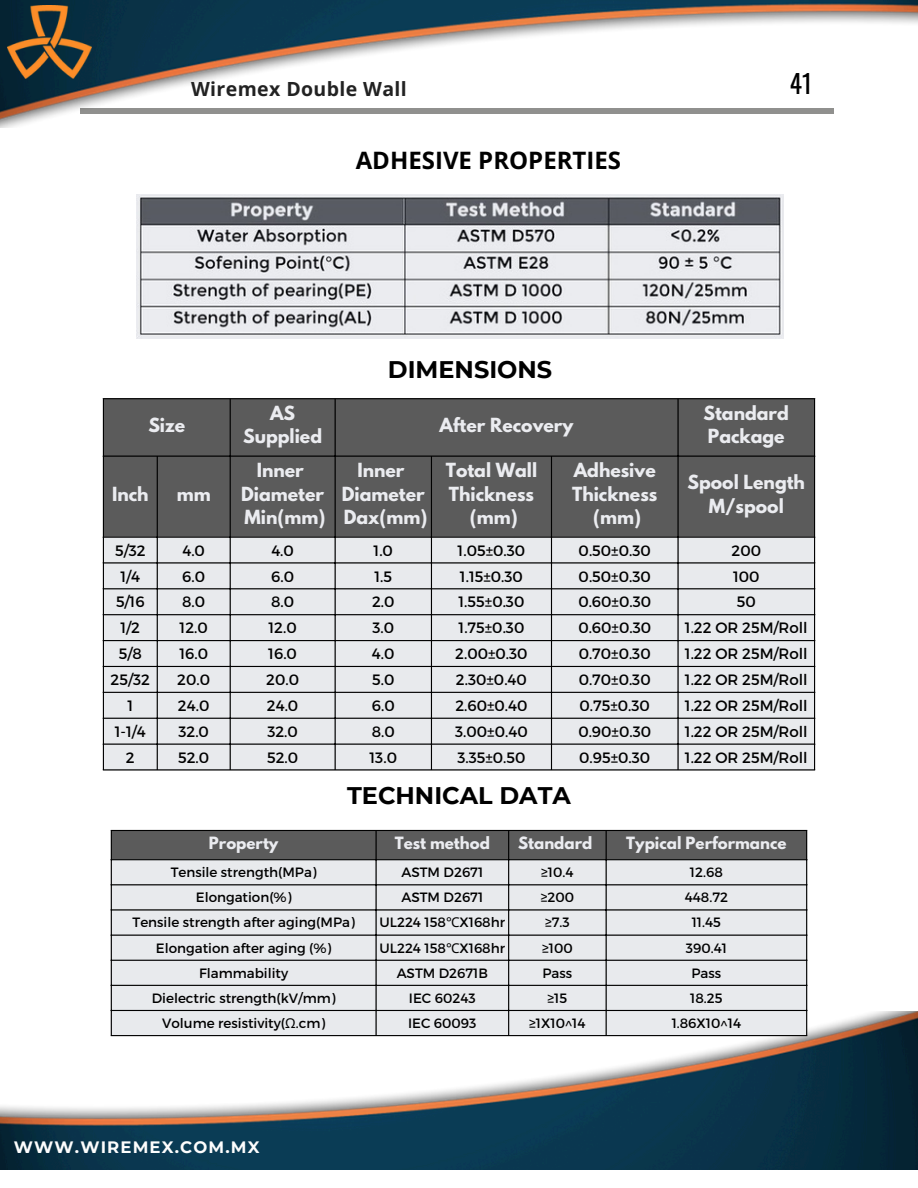
<style>
.page{position:relative;width:918px;height:1188px;background:#fff}
.page>*{position:absolute;margin:0;border:0;box-sizing:border-box;transform-origin:0 0}
.t1{font:25.35px "Oswald";color:#000}
.t2{font:700 24px "Montserrat";color:#000}
.t3{font:700 24px "Open Sans";color:#000}
.t4{font:700 19.5px "Open Sans";letter-spacing:.02em;color:#222}
.t5{font:700 17.25px/23.7px "League Spartan";color:#ebecf0;text-align:center}
.t6{font:700 16.5px "Montserrat";letter-spacing:.07em;color:#fdfdfd}
.t7{font:15px "Montserrat";color:#000}
.t8{font:700 15px "League Spartan";color:#ebecf0}
.t9{font:13.5px "Montserrat";color:#000}
.s1{font-family:"Noto Sans"}
</style>
<div class="page">
<img style="left:0;top:0;width:918px;height:128px">
<img style="left:7px;top:6px;width:85px;height:73px">
<img style="left:0;top:1012px;width:918px;height:157px">
<div style="left:112px;top:831px;width:694px;height:28px;background:#5b5b5b"></div>
<div style="left:112px;top:860px;width:694px;height:175px;background:#e8eaed"></div>
<hr style="left:111px;top:831px;width:1px;height:204px;background:#000">
<hr style="left:375px;top:831px;width:2px;height:204px;background:#000">
<hr style="left:508px;top:831px;width:1px;height:204px;background:#000">
<hr style="left:606px;top:831px;width:1px;height:204px;background:#000">
<hr style="left:806px;top:831px;width:1px;height:204px;background:#000">
<hr style="left:111px;top:830px;width:696px;height:1px;background:#000">
<hr style="left:111px;top:859px;width:696px;height:1px;background:#000">
<hr style="left:111px;top:884px;width:696px;height:1px;background:#000">
<hr style="left:111px;top:909px;width:696px;height:2px;background:#000">
<hr style="left:111px;top:935px;width:696px;height:1px;background:#000">
<hr style="left:111px;top:960px;width:696px;height:1px;background:#000">
<hr style="left:111px;top:985px;width:696px;height:1px;background:#000">
<hr style="left:111px;top:1010px;width:696px;height:1px;background:#000">
<hr style="left:111px;top:1035px;width:696px;height:1px;background:#000">
<div style="left:104px;top:399px;width:710px;height:138px;background:#5b5b5b"></div>
<div style="left:104px;top:538px;width:710px;height:231px;background:#e8eaed"></div>
<hr style="left:103px;top:399px;width:1px;height:370px;background:#000">
<hr style="left:157px;top:457px;width:1px;height:312px;background:#000">
<hr style="left:230px;top:399px;width:1px;height:370px;background:#000">
<hr style="left:335px;top:399px;width:1px;height:370px;background:#000">
<hr style="left:431px;top:457px;width:1px;height:312px;background:#000">
<hr style="left:551px;top:457px;width:1px;height:312px;background:#000">
<hr style="left:677px;top:399px;width:2px;height:370px;background:#000">
<hr style="left:814px;top:399px;width:1px;height:370px;background:#000">
<hr style="left:103px;top:398px;width:712px;height:1px;background:#000">
<hr style="left:103px;top:456px;width:712px;height:1px;background:#000">
<hr style="left:103px;top:537px;width:712px;height:1px;background:#000">
<hr style="left:103px;top:562px;width:712px;height:2px;background:#000">
<hr style="left:103px;top:588px;width:712px;height:1px;background:#000">
<hr style="left:103px;top:614px;width:712px;height:1px;background:#000">
<hr style="left:103px;top:640px;width:712px;height:1px;background:#000">
<hr style="left:103px;top:666px;width:712px;height:1px;background:#000">
<hr style="left:103px;top:692px;width:712px;height:1px;background:#000">
<hr style="left:103px;top:718px;width:712px;height:1px;background:#000">
<hr style="left:103px;top:744px;width:712px;height:1px;background:#000">
<hr style="left:103px;top:769px;width:712px;height:2px;background:#000">
<img style="left:137px;top:195px;width:647px;height:144px">
<h2 class="t4" style="left:191px;top:76px;width:217px">Wiremex Double Wall</h2>
<p class="t1" style="left:790px;top:64px;width:24px">41</p>
<p class="t3" style="left:356px;top:143px;width:267px">ADHESIVE PROPERTIES</p>
<p class="t5" style="left:148px;top:415px;width:38px">Size</p>
<p class="t5" style="left:112px;top:484px;width:38px">Inch</p>
<p class="t5" style="left:177px;top:484px;width:35px">mm</p>
<h1 class="t2" style="left:388px;top:355px;width:166px">DIMENSIONS</h1>
<p class="t5" style="left:243px;top:403px;width:80px">AS<br>Supplied</p>
<p class="t5" style="left:440px;top:415px;width:135px">After Recovery</p>
<p class="t5" style="left:241px;top:460px;width:86px">Inner<br>Diameter<br>Min(mm)</p>
<p class="t5" style="left:342px;top:460px;width:87px">Inner<br>Diameter<br>Dax(mm)</p>
<p class="t5" style="left:446px;top:460px;width:93px">Total Wall<br>Thickness (mm)</p>
<p class="t5" style="left:572px;top:460px;width:87px">Adhesive<br>Thickness (mm)</p>
<p class="t5" style="left:704px;top:403px;width:87px;text-align:left">Standard<br>Package</p>
<p class="t5" style="left:688px;top:473px;width:119px">Spool Length<br>M/spool</p>
<p class="t7" style="left:115px;top:541px;width:32px">5/32</p>
<p class="t7" style="left:182px;top:541px;width:24px">4.0</p>
<p class="t7" style="left:271px;top:541px;width:24px">4.0</p>
<p class="t7" style="left:374px;top:541px;width:21px">1.0</p>
<p class="t7" style="left:458px;top:541px;width:69px">1.05±0.30</p>
<p class="t7" style="left:579px;top:541px;width:74px">0.50±0.30</p>
<p class="t7" style="left:732px;top:541px;width:31px">200</p>
<p class="t7" style="left:120px;top:566px;width:21px">1/4</p>
<p class="t7" style="left:182px;top:566px;width:24px">6.0</p>
<p class="t7" style="left:271px;top:566px;width:24px">6.0</p>
<p class="t7" style="left:374px;top:566px;width:19px">1.5</p>
<p class="t7" style="left:460px;top:566px;width:65px">1.15±0.30</p>
<p class="t7" style="left:579px;top:566px;width:74px">0.50±0.30</p>
<p class="t7" style="left:733px;top:566px;width:28px">100</p>
<p class="t7" style="left:116px;top:592px;width:30px">5/16</p>
<p class="t7" style="left:182px;top:592px;width:25px">8.0</p>
<p class="t7" style="left:271px;top:592px;width:25px">8.0</p>
<p class="t7" style="left:372px;top:592px;width:24px">2.0</p>
<p class="t7" style="left:459px;top:592px;width:67px">1.55±0.30</p>
<p class="t7" style="left:578px;top:592px;width:74px">0.60±0.30</p>
<p class="t7" style="left:737px;top:592px;width:21px">50</p>
<p class="t7" style="left:121px;top:618px;width:21px">1/2</p>
<p class="t7" style="left:180px;top:618px;width:30px">12.0</p>
<p class="t7" style="left:269px;top:618px;width:30px">12.0</p>
<p class="t7" style="left:372px;top:618px;width:23px">3.0</p>
<p class="t7" style="left:459px;top:618px;width:67px">1.75±0.30</p>
<p class="t7" style="left:578px;top:618px;width:74px">0.60±0.30</p>
<p class="t7" style="left:685px;top:618px;width:124px">1.22 OR 25M/Roll</p>
<p class="t7" style="left:119px;top:644px;width:25px">5/8</p>
<p class="t7" style="left:179px;top:644px;width:30px">16.0</p>
<p class="t7" style="left:268px;top:644px;width:30px">16.0</p>
<h1 class="t7" style="left:372px;top:644px;width:24px">4.0</h1>
<p class="t7" style="left:455px;top:644px;width:74px">2.00±0.30</p>
<p class="t7" style="left:579px;top:644px;width:74px">0.70±0.30</p>
<p class="t7" style="left:685px;top:644px;width:124px">1.22 OR 25M/Roll</p>
<p class="t7" style="left:111px;top:670px;width:41px">25/32</p>
<p class="t7" style="left:177px;top:670px;width:34px">20.0</p>
<p class="t7" style="left:266px;top:670px;width:34px">20.0</p>
<p class="t7" style="left:372px;top:670px;width:24px">5.0</p>
<p class="t7" style="left:456px;top:670px;width:72px">2.30±0.40</p>
<p class="t7" style="left:579px;top:670px;width:74px">0.70±0.30</p>
<p class="t7" style="left:685px;top:670px;width:124px">1.22 OR 25M/Roll</p>
<p class="t7" style="left:127px;top:696px;width:7px">1</p>
<p class="t7" style="left:178px;top:696px;width:33px">24.0</p>
<p class="t7" style="left:267px;top:696px;width:33px">24.0</p>
<p class="t7" style="left:372px;top:696px;width:24px">6.0</p>
<p class="t7" style="left:455px;top:696px;width:74px">2.60±0.40</p>
<p class="t7" style="left:580px;top:696px;width:72px">0.75±0.30</p>
<p class="t7" style="left:685px;top:696px;width:124px">1.22 OR 25M/Roll</p>
<p class="t7" style="left:115px;top:722px;width:33px">1-1/4</p>
<p class="t7" style="left:178px;top:722px;width:32px">32.0</p>
<p class="t7" style="left:267px;top:722px;width:32px">32.0</p>
<p class="t7" style="left:372px;top:722px;width:25px">8.0</p>
<p class="t7" style="left:455px;top:722px;width:74px">3.00±0.40</p>
<p class="t7" style="left:578px;top:722px;width:74px">0.90±0.30</p>
<p class="t7" style="left:685px;top:722px;width:124px">1.22 OR 25M/Roll</p>
<p class="t7" style="left:126px;top:748px;width:10px">2</p>
<p class="t7" style="left:178px;top:748px;width:33px">52.0</p>
<p class="t7" style="left:267px;top:748px;width:33px">52.0</p>
<p class="t7" style="left:370px;top:748px;width:29px">13.0</p>
<p class="t7" style="left:457px;top:748px;width:70px">3.35±0.50</p>
<p class="t7" style="left:579px;top:748px;width:73px">0.95±0.30</p>
<p class="t7" style="left:685px;top:748px;width:124px">1.22 OR 25M/Roll</p>
<p class="t2" style="left:347px;top:781px;width:225px">TECHNICAL DATA</p>
<p class="t8" style="left:209px;top:836px;width:71px">Property</p>
<p class="t8" style="left:395px;top:836px;width:97px">Test method</p>
<p class="t8" style="left:518px;top:836px;width:76px">Standard</p>
<p class="t8" style="left:626px;top:836px;width:162px">Typical Performance</p>
<p class="t9" style="left:171px;top:864px;width:147px">Tensile strength(MPa)</p>
<p class="t9" style="left:401px;top:864px;width:83px">ASTM D2671</p>
<p class="t9" style="left:541px;top:864px;width:34px">≥10.4</p>
<p class="t9" style="left:690px;top:864px;width:34px">12.68</p>
<p class="t9" style="left:196px;top:889px;width:97px">Elongation(%)</p>
<p class="t9" style="left:401px;top:889px;width:83px">ASTM D2671</p>
<p class="t9" style="left:541px;top:889px;width:35px">≥200</p>
<p class="t9" style="left:685px;top:889px;width:45px">448.72</p>
<p class="t9" style="left:133px;top:914px;width:224px">Tensile strength after aging(MPa)</p>
<p class="t9" style="left:380px;top:914px;width:127px">UL224 158<span class="s1">℃</span>X168hr</p>
<p class="t9" style="left:545px;top:914px;width:26px">≥7.3</p>
<p class="t9" style="left:692px;top:914px;width:31px">11.45</p>
<p class="t9" style="left:156px;top:939px;width:177px">Elongation after aging (%)</p>
<p class="t9" style="left:380px;top:939px;width:127px">UL224 158<span class="s1">℃</span>X168hr</p>
<p class="t9" style="left:542px;top:939px;width:32px">≥100</p>
<p class="t9" style="left:686px;top:939px;width:43px">390.41</p>
<p class="t9" style="left:199px;top:964px;width:91px">Flammability</p>
<p class="t9" style="left:397px;top:964px;width:93px">ASTM D2671B</p>
<p class="t9" style="left:543px;top:964px;width:31px">Pass</p>
<p class="t9" style="left:692px;top:964px;width:31px">Pass</p>
<p class="t9" style="left:152px;top:989px;width:185px">Dielectric strength(kV/mm)</p>
<p class="t9" style="left:409px;top:989px;width:68px">IEC 60243</p>
<p class="t9" style="left:548px;top:989px;width:21px">≥15</p>
<p class="t9" style="left:690px;top:989px;width:34px">18.25</p>
<p class="t9" style="left:162px;top:1014px;width:164px">Volume resistivity(<span class="s1">Ω</span>.cm)</p>
<p class="t9" style="left:408px;top:1014px;width:70px">IEC 60093</p>
<p class="t9" style="left:529px;top:1014px;width:58px">≥1X10^14</p>
<p class="t9" style="left:672px;top:1014px;width:71px">1.86X10^14</p>
<h1 class="t6" style="left:14px;top:1137px;width:247px">WWW.WIREMEX.COM.MX</h1>
</div>
